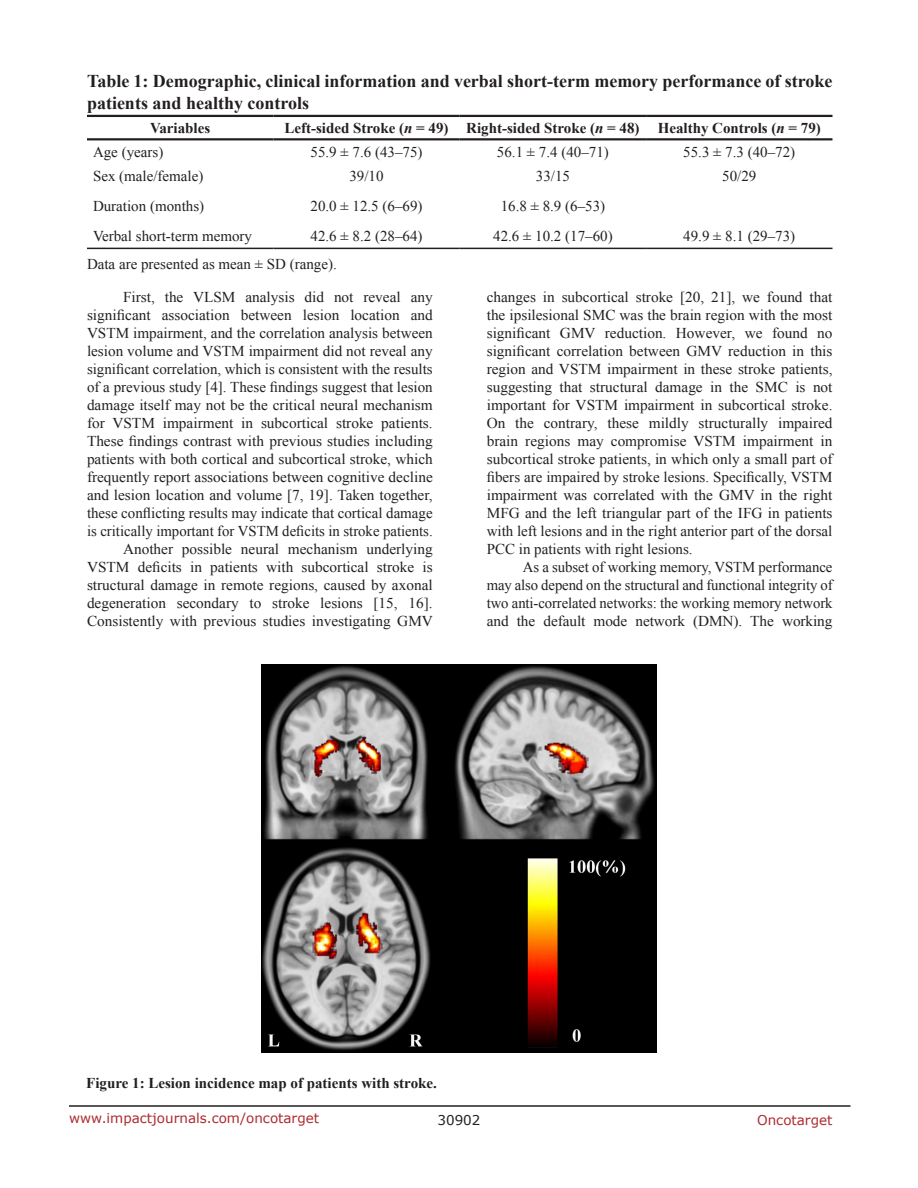
<style>
.page{position:relative;width:918px;height:1188px;background:#fff}
.page>*{position:absolute;margin:0;border:0;box-sizing:border-box;transform-origin:0 0}
.TableHeading{font:700 18px/21.6px "Times New Roman";color:#231f20}
.BodyText{font:15px/18px "Times New Roman";color:#231f20;text-align:justify}
.TableText{font:15px "Times New Roman";color:#231f20}
.TableText-2{font:700 15px "Times New Roman";color:#231f20}
.FigureText{font:700 15px "Times New Roman";color:#231f20}
.t1{font:13.5px "Verdana";color:#ac2b31}
.t2{font:13.5px "Verdana";color:#231f20}
.s1{font-style:italic}
</style>
<div class="page">
<hr style="left:69px;top:1105px;width:781px;height:2px;background:#231f20">
<img style="left:262px;top:664px;width:394px;height:388px">
<hr style="left:87px;top:115px;width:186px;height:2px;background:#231f20">
<hr style="left:273px;top:115px;width:187px;height:2px;background:#231f20">
<hr style="left:460px;top:115px;width:186px;height:2px;background:#231f20">
<hr style="left:646px;top:115px;width:186px;height:2px;background:#231f20">
<hr style="left:87px;top:138px;width:186px;height:2px;background:#231f20">
<hr style="left:273px;top:138px;width:187px;height:2px;background:#231f20">
<hr style="left:460px;top:138px;width:186px;height:2px;background:#231f20">
<hr style="left:646px;top:138px;width:186px;height:2px;background:#231f20">
<hr style="left:87px;top:248px;width:186px;height:1px;background:#231f20">
<hr style="left:273px;top:248px;width:187px;height:1px;background:#231f20">
<hr style="left:460px;top:248px;width:186px;height:1px;background:#231f20">
<hr style="left:646px;top:248px;width:186px;height:1px;background:#231f20">
<p class="TableHeading" style="left:87px;top:70px;width:747px">Table 1: Demographic, clinical information and verbal short-term memory performance of stroke patients and healthy controls</p>
<p class="TableText-2" style="left:150px;top:117px;width:62px">Variables</p>
<p class="TableText-2" style="left:285px;top:117px;width:166px">Left-sided Stroke (<span class="s1">n</span> = 49)</p>
<p class="TableText-2" style="left:466px;top:117px;width:175px">Right-sided Stroke (<span class="s1">n</span> = 48)</p>
<p class="TableText-2" style="left:658px;top:117px;width:165px">Healthy Controls (<span class="s1">n</span> = 79)</p>
<p class="TableText" style="left:93px;top:142px;width:72px">Age (years)</p>
<p class="TableText" style="left:311px;top:142px;width:113px">55.9 ± 7.6 (43–75)</p>
<p class="TableText" style="left:497px;top:142px;width:113px">56.1 ± 7.4 (40–71)</p>
<p class="TableText" style="left:683px;top:142px;width:113px">55.3 ± 7.3 (40–72)</p>
<p class="TableText" style="left:93px;top:166px;width:112px">Sex (male/female)</p>
<p class="TableText" style="left:349px;top:166px;width:36px">39/10</p>
<p class="TableText" style="left:536px;top:166px;width:36px">33/15</p>
<p class="TableText" style="left:722px;top:166px;width:36px">50/29</p>
<p class="TableText" style="left:93px;top:196px;width:113px">Duration (months)</p>
<p class="TableText" style="left:311px;top:196px;width:113px">20.0 ± 12.5 (6–69)</p>
<p class="TableText" style="left:501px;top:196px;width:106px">16.8 ± 8.9 (6–53)</p>
<p class="TableText" style="left:93px;top:226px;width:161px">Verbal short-term memory</p>
<p class="TableText" style="left:311px;top:226px;width:113px">42.6 ± 8.2 (28–64)</p>
<p class="TableText" style="left:493px;top:226px;width:121px">42.6 ± 10.2 (17–60)</p>
<p class="TableText" style="left:683px;top:226px;width:113px">49.9 ± 8.1 (29–73)</p>
<p class="TableText" style="left:87px;top:254px;width:251px">Data are presented as mean ± SD (range).</p>
<p class="BodyText" style="left:87px;top:287px;width:347px;text-indent:36px">First, the VLSM analysis did not reveal any significant association between lesion location and VSTM impairment, and the correlation analysis between lesion volume and VSTM impairment did not reveal any significant correlation, which is consistent with the results of a previous study [4]. These findings suggest that lesion damage itself may not be the critical neural mechanism for VSTM impairment in subcortical stroke patients.<br>These findings contrast with previous studies including patients with both cortical and subcortical stroke, which frequently report associations between cognitive decline and lesion location and volume [7, 19]. Taken together, these conflicting results may indicate that cortical damage is critically important for VSTM deficits in stroke patients.</p>
<p class="BodyText" style="left:87px;top:539px;width:348px;text-indent:36px">Another possible neural mechanism underlying VSTM deficits in patients with subcortical stroke is structural damage in remote regions, caused by axonal degeneration secondary to stroke lesions [15, 16].<br>Consistently with previous studies investigating GMV</p>
<p class="BodyText" style="left:487px;top:287px;width:347px">changes in subcortical stroke [20, 21], we found that the ipsilesional SMC was the brain region with the most significant GMV reduction. However, we found no significant correlation between GMV reduction in this region and VSTM impairment in these stroke patients, suggesting that structural damage in the SMC is not important for VSTM impairment in subcortical stroke.<br>On the contrary, these mildly structurally impaired brain regions may compromise VSTM impairment in subcortical stroke patients, in which only a small part of fibers are impaired by stroke lesions. Specifically, VSTM impairment was correlated with the GMV in the right MFG and the left triangular part of the IFG in patients with left lesions and in the right anterior part of the dorsal PCC in patients with right lesions.</p>
<p class="BodyText" style="left:487px;top:557px;width:347px;text-indent:36px">As a subset of working memory, VSTM performance may also depend on the structural and functional integrity of two anti-correlated networks: the working memory network and the default mode network (DMN). The working</p>
<p class="FigureText" style="left:86px;top:1073px;width:352px">Figure 1: Lesion incidence map of patients with stroke.</p>
<p class="t1" style="left:69px;top:1109px;width:252px">www.impactjournals.com/oncotarget</p>
<p class="t2" style="left:438px;top:1111px;width:44px">30902</p>
<p class="t1" style="left:757px;top:1111px;width:77px">Oncotarget</p>
</div>
